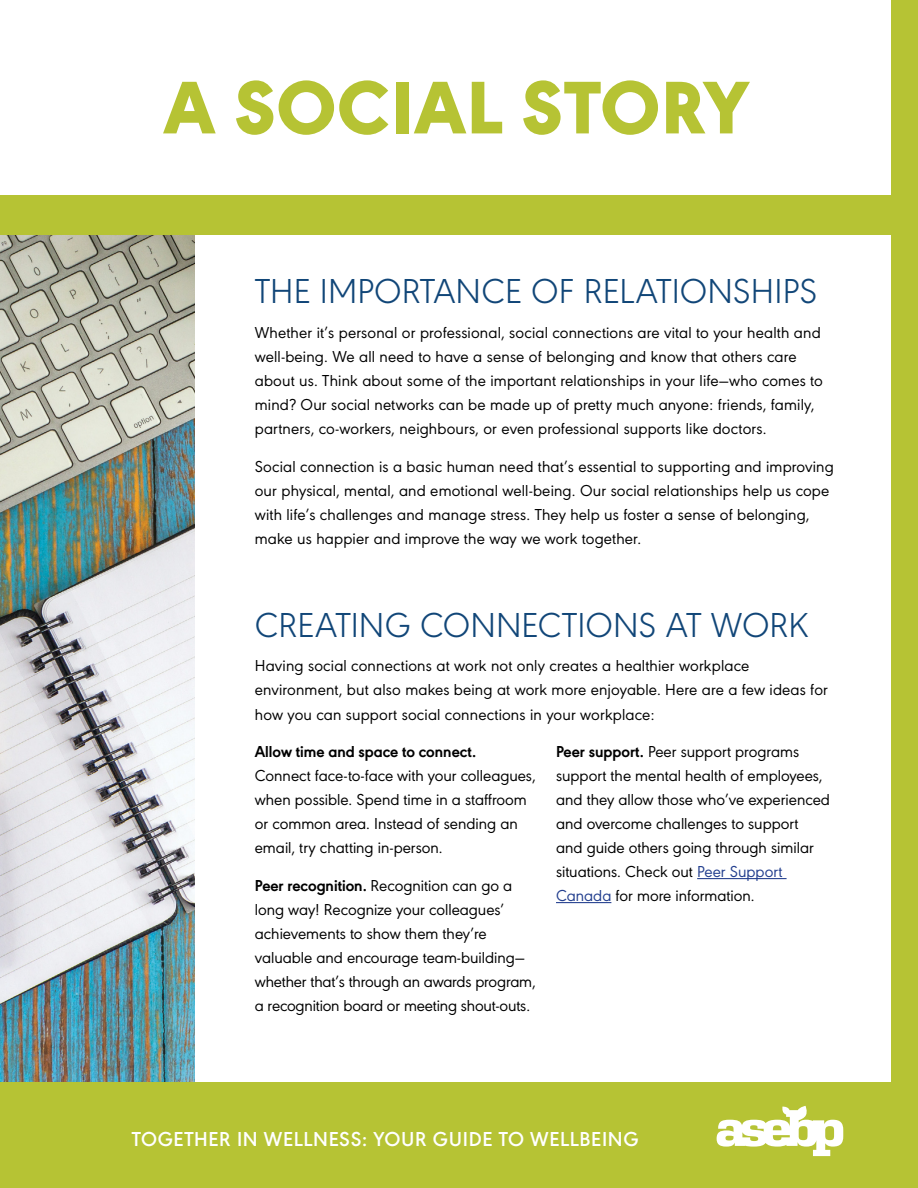
<style>
.page{position:relative;width:918px;height:1188px;background:#fff}
.page>*{position:absolute;margin:0;border:0;box-sizing:border-box;transform-origin:0 0}
.t1{font:900 77.4px "URW Geometric";letter-spacing:.02em;color:#b6c334}
.t2{font:300 36px "URW Geometric";color:#114678}
.t3{font:600 21px "URW Geometric";letter-spacing:.03em;color:#fff}
.t4{font:16.5px/24px "URW Geometric";letter-spacing:.005em;color:#000}
.t5{font:700 16.5px "URW Geometric";color:#000}
.s1{font-weight:700}
.s2{color:#24408f}
</style>
<div class="page">
<img style="left:0;top:235px;width:195px;height:847px">
<hr style="left:697px;top:878px;width:90px;height:1px;background:#24408f">
<hr style="left:556px;top:902px;width:55px;height:1px;background:#24408f">
<div style="left:0;top:1082px;width:918px;height:106px;background:#b6c334"></div>
<div style="left:0;top:195px;width:891px;height:40px;background:#b6c334"></div>
<div style="left:891px;top:0;width:27px;height:1188px;background:#b6c334"></div>
<svg style="left:717px;top:1106px;width:126px;height:50px"></svg>
<h1 class="t1" style="left:164px;top:50px;width:586px">A SOCIAL STORY</h1>
<h2 class="t2" style="left:255px;top:266px;width:564px">THE IMPORTANCE OF RELATIONSHIPS</h2>
<p class="t4" style="left:255px;top:319px;width:570px">Whether it’s personal or professional, social connections are vital to your health and well-being. We all need to have a sense of belonging and know that others care about us. Think about some of the important relationships in your life—who comes to mind? Our social networks can be made up of pretty much anyone: friends, family, partners, co-workers, neighbours, or even professional supports like doctors.</p>
<p class="t4" style="left:255px;top:453px;width:580px">Social connection is a basic human need that’s essential to supporting and improving our physical, mental, and emotional well-being. Our social relationships help us cope with life’s challenges and manage stress. They help us foster a sense of belonging, make us happier and improve the way we work together.</p>
<h2 class="t2" style="left:255px;top:599px;width:555px">CREATING CONNECTIONS AT WORK</h2>
<p class="t4" style="left:255px;top:653px;width:575px">Having social connections at work not only creates a healthier workplace environment, but also makes being at work more enjoyable. Here are a few ideas for how you can support social connections in your workplace:</p>
<p class="t5" style="left:255px;top:739px;width:223px">Allow time and space to connect.</p>
<p class="t4" style="left:255px;top:762px;width:282px">Connect face-to-face with your colleagues, when possible. Spend time in a staffroom or common area. Instead of sending an email, try chatting in-person.</p>
<p class="t4" style="left:255px;top:872px;width:282px"><span class="s1">Peer recognition.</span> Recognition can go a long way! Recognize your colleagues’ achievements to show them they’re valuable and encourage team-building— whether that’s through an awards program, a recognition board or meeting shout-outs.</p>
<p class="t4" style="left:556px;top:738px;width:275px"><span class="s1">Peer support.</span> Peer support programs support the mental health of employees, and they allow those who’ve experienced and overcome challenges to support<br>and guide others going through similar situations. Check out <span class="s2">Peer Support Canada</span> for more information.</p>
<p class="t3" style="left:132px;top:1123px;width:508px">TOGETHER IN WELLNESS: YOUR GUIDE TO WELLBEING</p>
</div>
